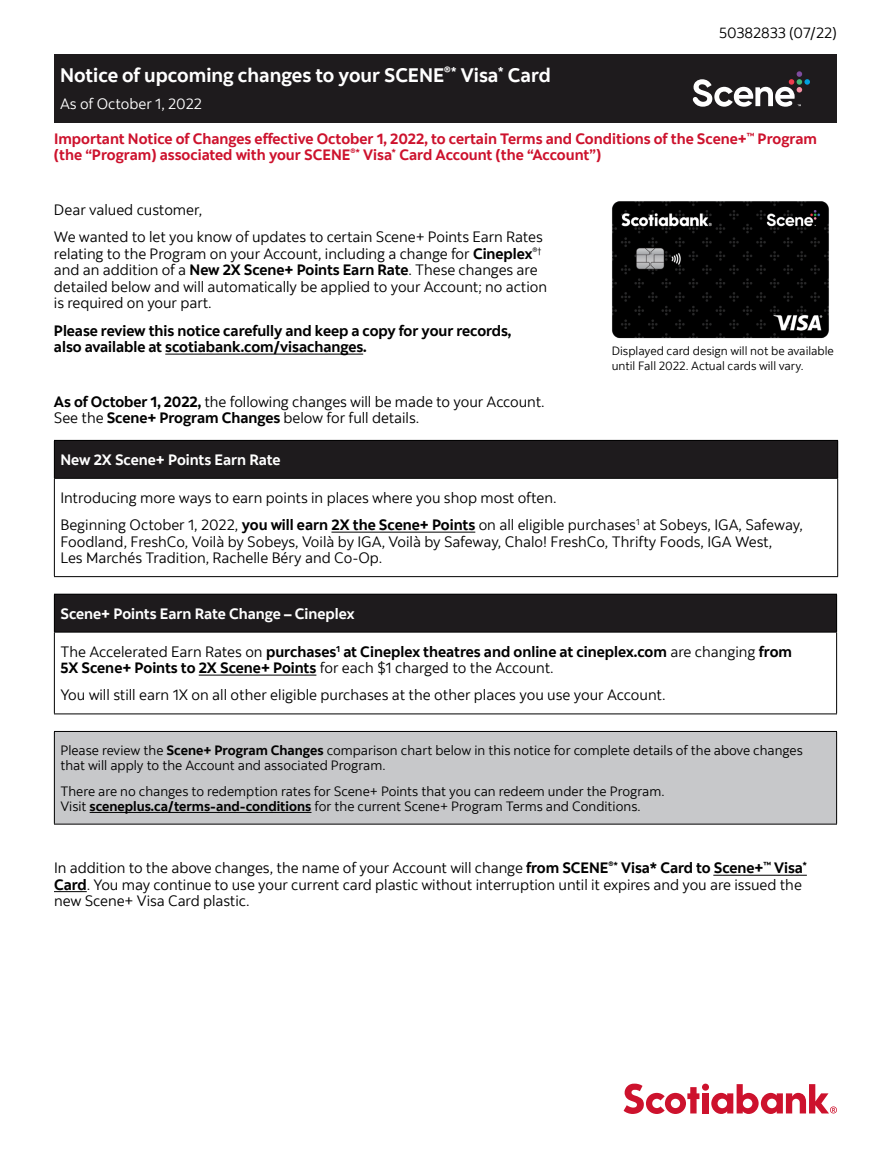
<style>
.page{position:relative;width:891px;height:1168px;background:#fff}
.page>*{position:absolute;margin:0;border:0;box-sizing:border-box;transform-origin:0 0}
.t1{font:700 19.5px "Scotia";color:#fff}
.t2{font:15px/16.5px "Scotia";letter-spacing:-.005em;color:#000}
.t3{font:700 15px/16.5px "Scotia";letter-spacing:-.005em;color:#000}
.t4{font:700 15px/16.5px "Scotia";color:#cd122d}
.t5{font:700 15px "Scotia";color:#fff}
.t6{font:15px "Scotia";color:#fff}
.t7{font:13.5px/15px "Scotia";color:#000}
.t8{font:12px/15px "Scotia";color:#000}
.s1{font-weight:700}
.s2{font-weight:400}
</style>
<div class="page">
<hr style="left:165px;top:354px;width:198px;height:1px;background:#000">
<hr style="left:54px;top:891px;width:33px;height:1px;background:#000">
<div style="left:54px;top:54px;width:783px;height:69px;background:#1e1b1d"></div>
<div style="left:54px;top:440px;width:784px;height:38px;background:#1e1b1d"></div>
<hr style="left:837px;top:479px;width:1px;height:97px;background:#000">
<hr style="left:54px;top:441px;width:1px;height:37px;background:#000">
<hr style="left:54px;top:440px;width:784px;height:1px;background:#000">
<hr style="left:837px;top:441px;width:1px;height:37px;background:#000">
<hr style="left:54px;top:479px;width:1px;height:97px;background:#000">
<hr style="left:54px;top:478px;width:784px;height:1px;background:#000">
<hr style="left:54px;top:576px;width:784px;height:1px;background:#000">
<hr style="left:331px;top:532px;width:144px;height:1px;background:#000">
<div style="left:54px;top:594px;width:783px;height:38px;background:#1e1b1d"></div>
<hr style="left:836px;top:632px;width:1px;height:81px;background:#000">
<hr style="left:54px;top:632px;width:1px;height:81px;background:#000">
<hr style="left:54px;top:713px;width:783px;height:1px;background:#000">
<hr style="left:54px;top:594px;width:783px;height:1px;background:#000">
<hr style="left:54px;top:594px;width:1px;height:38px;background:#000">
<hr style="left:836px;top:594px;width:1px;height:38px;background:#000">
<hr style="left:54px;top:632px;width:783px;height:1px;background:#000">
<hr style="left:199px;top:675px;width:117px;height:1px;background:#000">
<div style="left:54px;top:731px;width:783px;height:93px;background:#c7c8ca"></div>
<hr style="left:836px;top:732px;width:1px;height:92px;background:#000">
<hr style="left:54px;top:732px;width:1px;height:92px;background:#000">
<hr style="left:54px;top:731px;width:783px;height:1px;background:#000">
<hr style="left:54px;top:824px;width:783px;height:1px;background:#000">
<hr style="left:90px;top:812px;width:221px;height:1px;background:#000">
<img style="left:612px;top:201px;width:217px;height:138px">
<svg style="left:692px;top:71px;width:118px;height:36px"></svg>
<hr style="left:713px;top:875px;width:94px;height:1px;background:#000">
<div style="left:702px;top:1093px;width:7px;height:20px;background:#cd122d"></div>
<div style="left:702px;top:1083px;width:7px;height:7px;background:#cd122d;border-radius:50%"></div>
<svg style="left:624px;top:1083px;width:75px;height:31px"></svg>
<svg style="left:711px;top:1084px;width:126px;height:30px"></svg>
<p class="t2" style="left:719px;top:24px;width:119px">50382833 (07/22)</p>
<h1 class="t1" style="left:60px;top:63px;width:492px">Notice of upcoming changes to your SCENE<sup>®*</sup> Visa<sup>*</sup> Card</h1>
<p class="t6" style="left:60px;top:94px;width:143px">As of October 1, 2022</p>
<p class="t4" style="left:54px;top:130px;width:765px">Important Notice of Changes effective October 1, 2022, to certain Terms and Conditions of the Scene+<sup>™</sup> Program (the “Program) associated with your SCENE<sup>®*</sup> Visa<sup>*</sup> Card Account (the “Account”)</p>
<p class="t2" style="left:54px;top:196px;width:490px;line-height:27.3px">Dear valued customer,<br>We wanted to let you know of updates to certain Scene+ Points Earn Rates</p>
<p class="t2" style="left:54px;top:245px;width:495px">relating to the Program on your Account, including a change for <span class="s1">Cineplex</span><sup>®† </sup>and an addition of a <span class="s1">New 2X Scene+ Points Earn Rate</span>. These changes are detailed below and will automatically be applied to your Account; no action is required on your part.</p>
<p class="t3" style="left:54px;top:322px;width:459px">Please review this notice carefully and keep a copy for your records, also available at scotiabank.com/visachanges.</p>
<p class="t8" style="left:612px;top:343px;width:224px">Displayed card design will not be available until Fall 2022. Actual cards will vary.</p>
<p class="t2" style="left:54px;top:393px;width:492px"><span class="s1">As of October 1, 2022,</span> the following changes will be made to your Account.<br>See the <span class="s1">Scene+ Program Changes</span> below for full details.</p>
<p class="t5" style="left:60px;top:450px;width:222px">New 2X Scene+ Points Earn Rate</p>
<p class="t2" style="left:60px;top:484px;width:744px;line-height:27.3px">Introducing more ways to earn points in places where you shop most often.<br>Beginning October 1, 2022, <span class="s1">you will earn 2X the Scene+ Points</span> on all eligible purchases<sup>1</sup> at Sobeys, IGA, Safeway,</p>
<p class="t2" style="left:60px;top:533px;width:713px">Foodland, FreshCo, Voilà by Sobeys, Voilà by IGA, Voilà by Safeway, Chalo! FreshCo, Thrifty Foods, IGA West,<br>Les Marchés Tradition, Rachelle Béry and Co-Op.</p>
<p class="t5" style="left:60px;top:604px;width:296px">Scene+ Points Earn Rate Change – Cineplex</p>
<p class="t3" style="left:60px;top:643px;width:733px"><span class="s2">The Accelerated Earn Rates on</span> purchases<sup>1</sup> at Cineplex theatres and online at cineplex.com <span class="s2">are changing</span> from<br>5X Scene+ Points to 2X Scene+ Points <span class="s2">for each $1 charged to the Account.</span></p>
<p class="t2" style="left:60px;top:687px;width:607px">You will still earn 1X on all other eligible purchases at the other places you use your Account.</p>
<p class="t7" style="left:60px;top:742px;width:744px">Please review the <span class="s1">Scene+ Program Changes</span> comparison chart below in this notice for complete details of the above changes that will apply to the Account and associated Program.</p>
<p class="t7" style="left:60px;top:783px;width:606px">There are no changes to redemption rates for Scene+ Points that you can redeem under the Program.<br>Visit <span class="s1">sceneplus.ca/terms-and-conditions</span> for the current Scene+ Program Terms and Conditions.</p>
<p class="t2" style="left:54px;top:859px;width:755px">In addition to the above changes, the name of your Account will change <span class="s1">from SCENE</span><sup>®*</sup> <span class="s1">Visa* Card to Scene+</span><sup>™</sup> <span class="s1">Visa</span><sup>*<br></sup><span class="s1">Card</span>. You may continue to use your current card plastic without interruption until it expires and you are issued the new Scene+ Visa Card plastic.</p>
</div>
